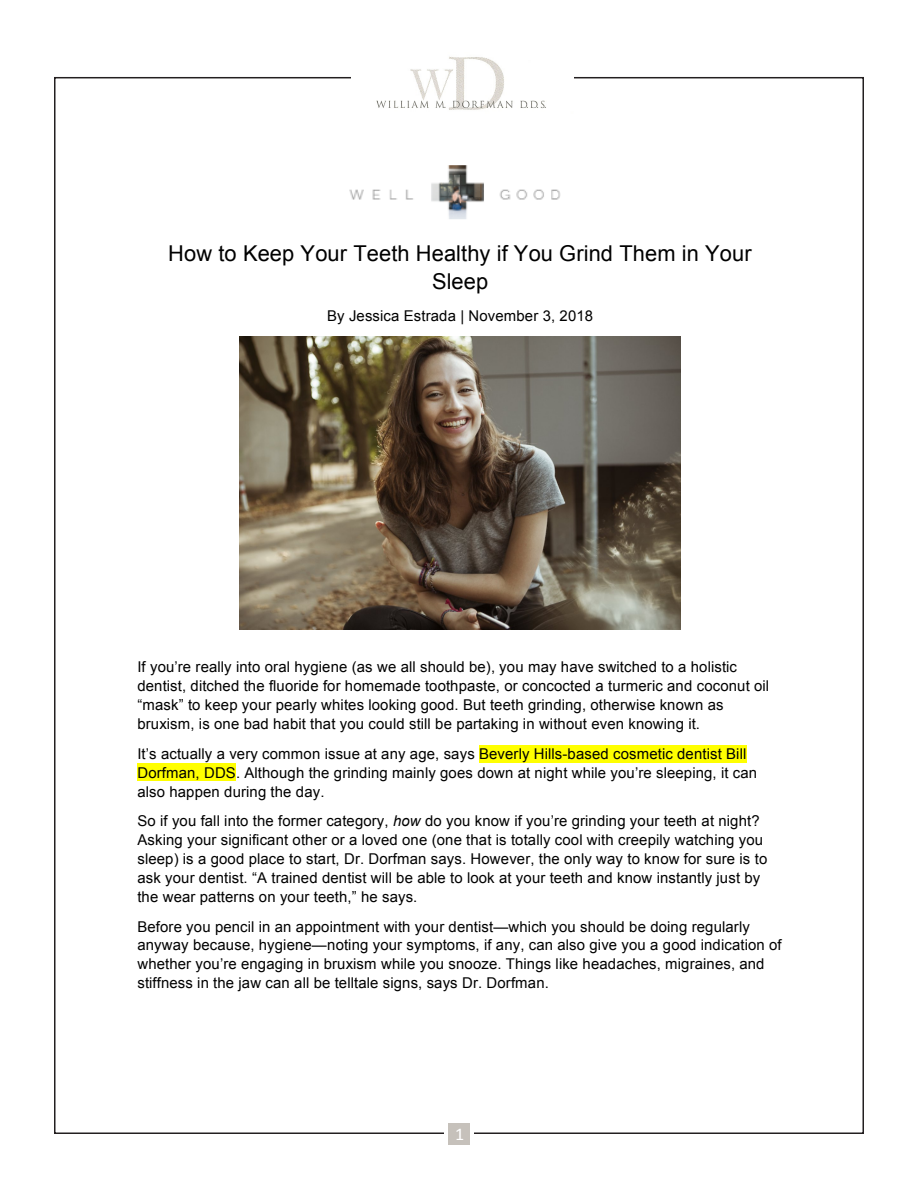
<style>
.page{position:relative;width:918px;height:1188px;background:#fff}
.page>*{position:absolute;margin:0;border:0;box-sizing:border-box;transform-origin:0 0}
.t1{font:21.9px/27.5px "Arial";letter-spacing:.005em;color:#000;text-align:center}
.t2{font:18px "Calibri";color:#fff}
.t3{font:14.85px/18.9px "Arial";letter-spacing:.01em;color:#000}
.s1{font-style:italic}
</style>
<div class="page">
<img style="left:376px;top:56px;width:170px;height:54px">
<div style="left:448px;top:1123px;width:22px;height:22px;background:#c6c1bb"></div>
<div style="left:479px;top:745px;width:268px;height:17px;background:#ff0"></div>
<div style="left:137px;top:764px;width:99px;height:17px;background:#ff0"></div>
<img style="left:349px;top:165px;width:212px;height:54px">
<img style="left:240px;top:336px;width:441px;height:293px">
<p class="t1" style="left:168px;top:240px;width:585px">How to Keep Your Teeth Healthy if You Grind Them in Your<br>Sleep</p>
<p class="t3" style="left:327px;top:306px;width:268px">By Jessica Estrada | November 3, 2018</p>
<p class="t3" style="left:137px;top:658px;width:633px">If you’re really into oral hygiene (as we all should be), you may have switched to a holistic dentist, ditched the fluoride for homemade toothpaste, or concocted a turmeric and coconut oil “mask” to keep your pearly whites looking good. But teeth grinding, otherwise known as bruxism, is one bad habit that you could still be partaking in without even knowing it.</p>
<p class="t3" style="left:137px;top:744px;width:621px">It’s actually a very common issue at any age, says Beverly Hills-based cosmetic dentist Bill<br>Dorfman, DDS. Although the grinding mainly goes down at night while you’re sleeping, it can also happen during the day.</p>
<p class="t3" style="left:137px;top:812px;width:631px">So if you fall into the former category, <span class="s1">how</span> do you know if you’re grinding your teeth at night?<br>Asking your significant other or a loved one (one that is totally cool with creepily watching you sleep) is a good place to start, Dr. Dorfman says. However, the only way to know for sure is to ask your dentist. “A trained dentist will be able to look at your teeth and know instantly just by the wear patterns on your teeth,” he says.</p>
<p class="t3" style="left:137px;top:917px;width:646px">Before you pencil in an appointment with your dentist—which you should be doing regularly anyway because, hygiene—noting your symptoms, if any, can also give you a good indication of whether you’re engaging in bruxism while you snooze. Things like headaches, migraines, and stiffness in the jaw can all be telltale signs, says Dr. Dorfman.</p>
<p class="t2" style="left:455px;top:1123px;width:11px">1</p>
</div>
